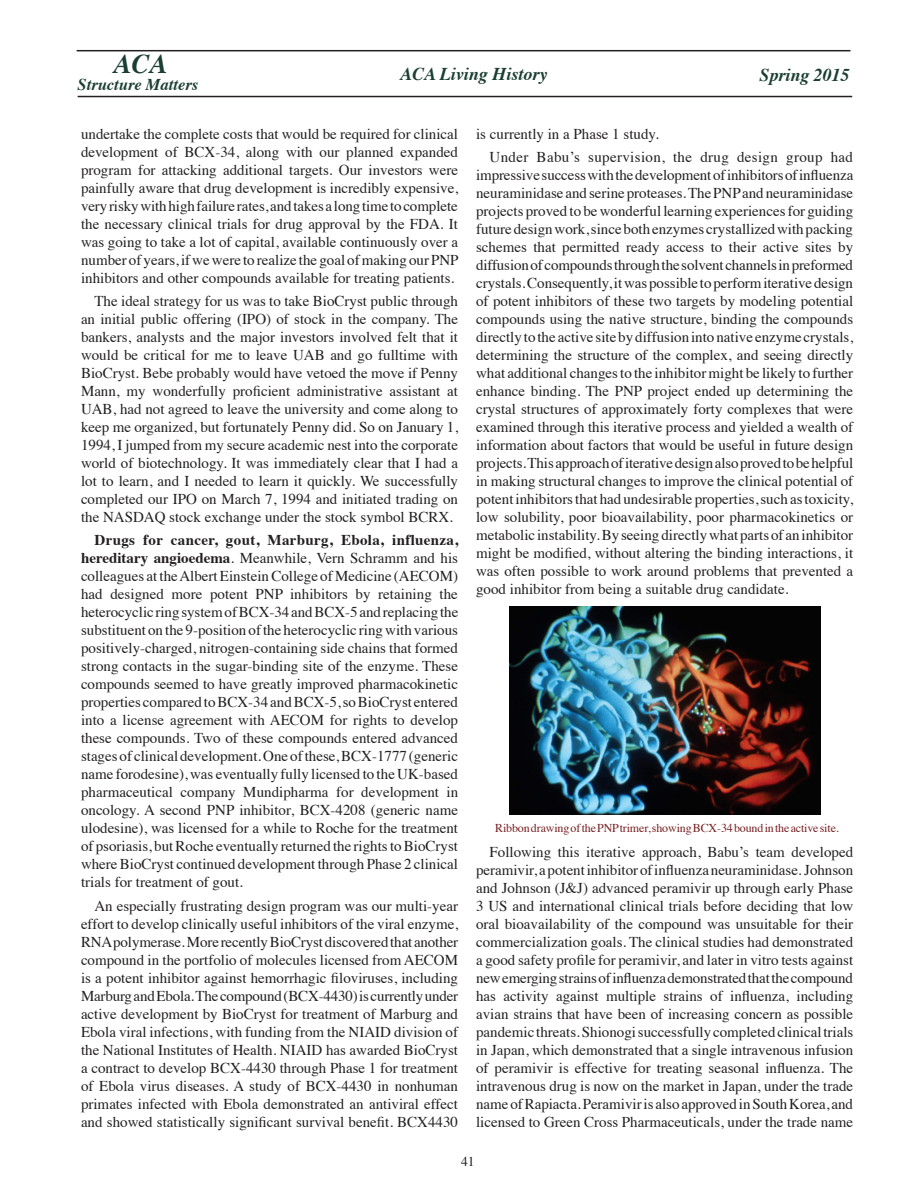
<style>
.page{position:relative;width:918px;height:1188px;background:#fff}
.page>*{position:absolute;margin:0;border:0;box-sizing:border-box;transform-origin:0 0}
.t1{font:italic 700 27px "Times";color:#1b3e34}
.body_text_new{font:italic 700 18px "Times";color:#1b3e34}
.t2{font:italic 700 16.5px "Times";color:#1b3e34}
.body_text_new-2{font:15px/18px "Times";color:#231f20;text-align:justify}
.t3{font:13.5px "Times";color:#231f20}
.body_text_new-3{font:12px "Times";letter-spacing:-.01em;color:#762023}
.s1{font-weight:700}
</style>
<div class="page">
<hr style="left:78px;top:96px;width:774px;height:1px;background:#231f20">
<hr style="left:77px;top:50px;width:774px;height:1px;background:#231f20">
<img style="left:509px;top:607px;width:311px;height:207px">
<h1 class="t1" style="left:114px;top:39px;width:56px">ACA</h1>
<p class="body_text_new" style="left:400px;top:57px;width:149px">ACA Living History</p>
<p class="body_text_new" style="left:759px;top:58px;width:92px">Spring 2015</p>
<p class="t2" style="left:78px;top:69px;width:122px">Structure Matters</p>
<p class="body_text_new-2" style="left:81px;top:123px;width:379px">undertake the complete costs that would be required for clinical development of BCX-34, along with our planned expanded program for attacking additional targets. Our investors were painfully aware that drug development is incredibly expensive, very risky with high failure rates, and takes a long time to complete the necessary clinical trials for drug approval by the FDA. It was going to take a lot of capital, available continuously over a number of years, if we were to realize the goal of making our PNP inhibitors and other compounds available for treating patients.</p>
<p class="body_text_new-2" style="left:81px;top:291px;width:379px;text-indent:14px">The ideal strategy for us was to take BioCryst public through an initial public offering (IPO) of stock in the company. The bankers, analysts and the major investors involved felt that it would be critical for me to leave UAB and go fulltime with BioCryst. Bebe probably would have vetoed the move if Penny Mann, my wonderfully proficient administrative assistant at UAB, had not agreed to leave the university and come along to keep me organized, but fortunately Penny did. So on January 1, 1994, I jumped from my secure academic nest into the corporate world of biotechnology. It was immediately clear that I had a lot to learn, and I needed to learn it quickly. We successfully completed our IPO on March 7, 1994 and initiated trading on the NASDAQ stock exchange under the stock symbol BCRX.</p>
<p class="body_text_new-2" style="left:81px;top:530px;width:379px;text-indent:14px"><span class="s1">Drugs for cancer, gout, Marburg, Ebola, influenza, hereditary angioedema</span>. Meanwhile, Vern Schramm and his colleagues at the Albert Einstein College of Medicine (AECOM) had designed more potent PNP inhibitors by retaining the heterocyclic ring system of BCX-34 and BCX-5 and replacing the substituent on the 9-position of the heterocyclic ring with various positively-charged, nitrogen-containing side chains that formed strong contacts in the sugar-binding site of the enzyme. These compounds seemed to have greatly improved pharmacokinetic properties compared to BCX-34 and BCX-5, so BioCryst entered into a license agreement with AECOM for rights to develop these compounds. Two of these compounds entered advanced stages of clinical development. One of these, BCX-1777 (generic name forodesine), was eventually fully licensed to the UK-based pharmaceutical company Mundipharma for development in oncology. A second PNP inhibitor, BCX-4208 (generic name ulodesine), was licensed for a while to Roche for the treatment of psoriasis, but Roche eventually returned the rights to BioCryst where BioCryst continued development through Phase 2 clinical trials for treatment of gout.</p>
<p class="body_text_new-2" style="left:81px;top:896px;width:379px;text-indent:14px">An especially frustrating design program was our multi-year effort to develop clinically useful inhibitors of the viral enzyme, RNA polymerase. More recently BioCryst discovered that another compound in the portfolio of molecules licensed from AECOM is a potent inhibitor against hemorrhagic filoviruses, including Marburg and Ebola. The compound (BCX-4430) is currently under active development by BioCryst for treatment of Marburg and Ebola viral infections, with funding from the NIAID division of the National Institutes of Health. NIAID has awarded BioCryst a contract to develop BCX-4430 through Phase 1 for treatment of Ebola virus diseases. A study of BCX-4430 in nonhuman primates infected with Ebola demonstrated an antiviral effect and showed statistically significant survival benefit. BCX4430</p>
<p class="body_text_new-2" style="left:476px;top:123px;width:184px">is currently in a Phase 1 study.</p>
<p class="body_text_new-2" style="left:476px;top:147px;width:379px;text-indent:14px">Under Babu’s supervision, the drug design group had impressive success with the development of inhibitors of influenza neuraminidase and serine proteases. The PNP and neuraminidase projects proved to be wonderful learning experiences for guiding future design work, since both enzymes crystallized with packing schemes that permitted ready access to their active sites by diffusion of compounds through the solvent channels in preformed crystals. Consequently, it was possible to perform iterative design of potent inhibitors of these two targets by modeling potential compounds using the native structure, binding the compounds directly to the active site by diffusion into native enzyme crystals, determining the structure of the complex, and seeing directly what additional changes to the inhibitor might be likely to further enhance binding. The PNP project ended up determining the crystal structures of approximately forty complexes that were examined through this iterative process and yielded a wealth of information about factors that would be useful in future design projects. This approach of iterative design also proved to be helpful in making structural changes to improve the clinical potential of potent inhibitors that had undesirable properties, such as toxicity, low solubility, poor bioavailability, poor pharmacokinetics or metabolic instability. By seeing directly what parts of an inhibitor might be modified, without altering the binding interactions, it was often possible to work around problems that prevented a good inhibitor from being a suitable drug candidate.</p>
<p class="body_text_new-3" style="left:495px;top:817px;width:345px">Ribbon drawing of the PNP trimer, showing BCX-34 bound in the active site.</p>
<p class="body_text_new-2" style="left:476px;top:842px;width:379px;text-indent:14px">Following this iterative approach, Babu’s team developed peramivir, a potent inhibitor of influenza neuraminidase. Johnson and Johnson (J&amp;J) advanced peramivir up through early Phase 3 US and international clinical trials before deciding that low oral bioavailability of the compound was unsuitable for their commercialization goals. The clinical studies had demonstrated a good safety profile for peramivir, and later in vitro tests against new emerging strains of influenza demonstrated that the compound has activity against multiple strains of influenza, including avian strains that have been of increasing concern as possible pandemic threats. Shionogi successfully completed clinical trials in Japan, which demonstrated that a single intravenous infusion of peramivir is effective for treating seasonal influenza. The intravenous drug is now on the market in Japan, under the trade name of Rapiacta. Peramivir is also approved in South Korea, and licensed to Green Cross Pharmaceuticals, under the trade name</p>
<p class="t3" style="left:461px;top:1148px;width:15px">41</p>
</div>
